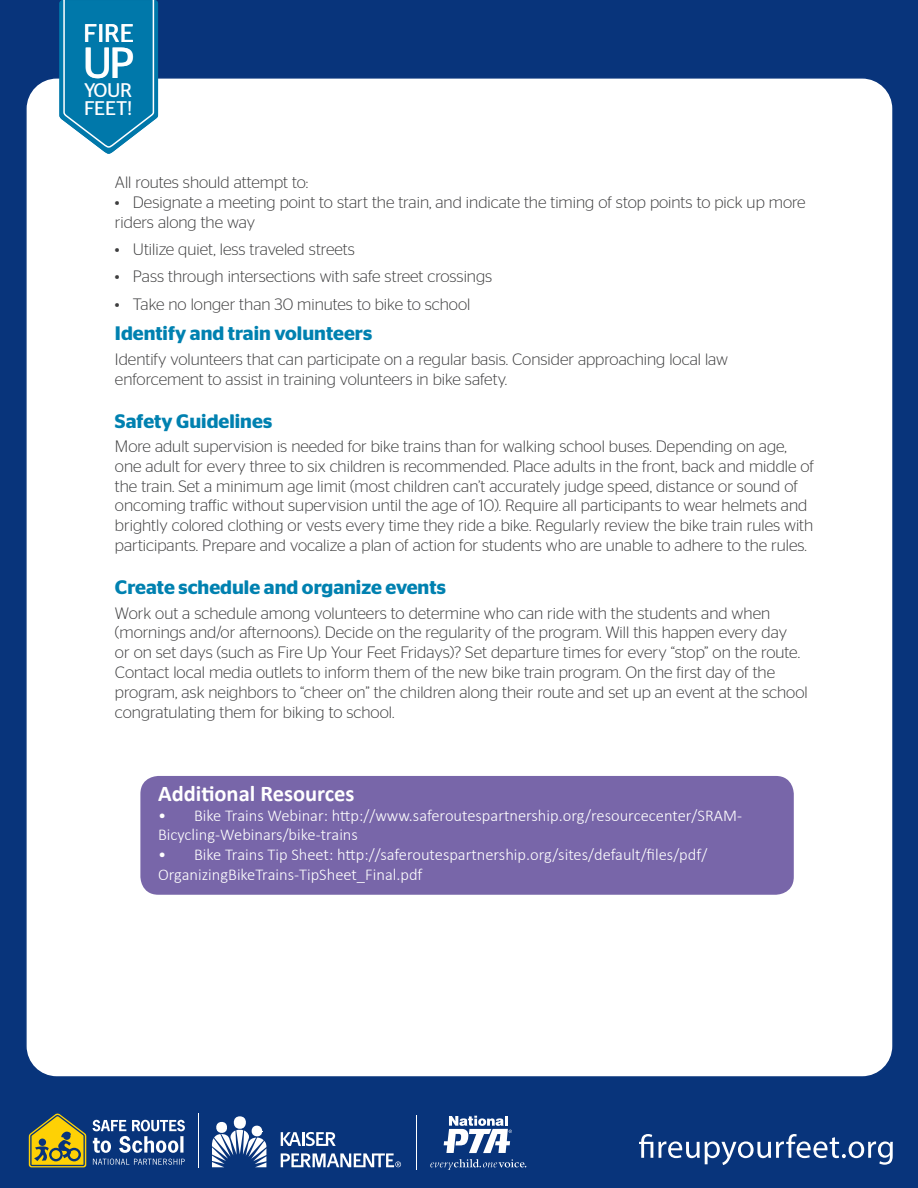
<style>
.page{position:relative;width:918px;height:1188px;background:#08347b}
.page>*{position:absolute;margin:0;border:0;box-sizing:border-box;transform-origin:0 0}
.t1{font:43.35px "Stag Sans";color:#fff}
.t2{font:25.5px "Stag Sans";color:#fff}
.Bonus_headline{font:700 22.5px "Calibri";color:#fff}
.t3{font:19.65px/18.5px "Stag Sans";letter-spacing:-.02em;color:#fff}
.Subhead_1{font:600 19.5px "Stag Sans";color:#0081b0}
.Body{font:300 16.5px/19.8px "Stag Sans";color:#3e3e3f}
.t4{font:300 16.5px/19.8px "Calibri";color:#fff}
</style>
<div class="page">
<div style="left:26px;top:78px;width:867px;height:999px;background:#fff;border-radius:31px"></div>
<svg style="left:430px;top:1159px;width:96px;height:11px"></svg>
<svg style="left:444px;top:1116px;width:68px;height:37px"></svg>
<hr style="left:199px;top:1113px;width:1px;height:55px;background:#fff">
<svg style="left:212px;top:1120px;width:54px;height:47px"></svg>
<div style="left:234px;top:1116px;width:12px;height:13px;background:#fff;border-radius:50%"></div>
<svg style="left:281px;top:1132px;width:55px;height:14px"></svg>
<svg style="left:281px;top:1153px;width:120px;height:14px"></svg>
<svg style="left:29px;top:1114px;width:57px;height:53px;background:#978f35"></svg>
<svg style="left:92px;top:1120px;width:93px;height:45px"></svg>
<hr style="left:416px;top:1115px;width:1px;height:55px;background:#fff">
<svg style="left:639px;top:1134px;width:254px;height:31px;background:#3c5f97"></svg>
<svg style="left:59px;top:0;width:99px;height:154px;background:#228ab5"></svg>
<div style="left:140px;top:776px;width:654px;height:119px;background:#7866a9;border-radius:18px"></div>
<p class="t2" style="left:84px;top:19px;width:52px">FIRE</p>
<p class="t1" style="left:83px;top:39px;width:53px">UP</p>
<p class="t3" style="left:84px;top:81px;width:50px">YOUR<br>FEET!</p>
<p class="Body" style="left:115px;top:172px;width:195px">All routes should attempt to:</p>
<p class="Body" style="left:115px;top:192px;width:692px">• Designate a meeting point to start the train, and indicate the timing of stop points to pick up more riders along the way</p>
<p class="Body" style="left:115px;top:239px;width:241px">• Utilize quiet, less traveled streets</p>
<p class="Body" style="left:115px;top:266px;width:379px">• Pass through intersections with safe street crossings</p>
<p class="Body" style="left:115px;top:294px;width:357px">• Take no longer than 30 minutes to bike to school</p>
<p class="Subhead_1" style="left:115px;top:322px;width:259px">Identify and train volunteers</p>
<p class="Body" style="left:115px;top:349px;width:615px">Identify volunteers that can participate on a regular basis. Consider approaching local law enforcement to assist in training volunteers in bike safety.</p>
<p class="Subhead_1" style="left:115px;top:410px;width:159px">Safety Guidelines</p>
<p class="Body" style="left:115px;top:436px;width:700px">More adult supervision is needed for bike trains than for walking school buses. Depending on age, one adult for every three to six children is recommended. Place adults in the front, back and middle of the train. Set a minimum age limit (most children can’t accurately judge speed, distance or sound of oncoming traffic without supervision until the age of 10). Require all participants to wear helmets and brightly colored clothing or vests every time they ride a bike. Regularly review the bike train rules with participants. Prepare and vocalize a plan of action for students who are unable to adhere to the rules.</p>
<p class="Subhead_1" style="left:115px;top:576px;width:332px">Create schedule and organize events</p>
<p class="Body" style="left:115px;top:603px;width:694px">Work out a schedule among volunteers to determine who can ride with the students and when (mornings and/or afternoons). Decide on the regularity of the program. Will this happen every day<br>or on set days (such as Fire Up Your Feet Fridays)? Set departure times for every “stop” on the route.<br>Contact local media outlets to inform them of the new bike train program. On the first day of the program, ask neighbors to “cheer on” the children along their route and set up an event at the school congratulating them for biking to school.</p>
<p class="Bonus_headline" style="left:158px;top:779px;width:198px">Additional Resources</p>
<p class="t4" style="left:158px;top:805px;width:586px">• Bike Trains Webinar: http://www.saferoutespartnership.org/resourcecenter/SRAM-<br>Bicycling-Webinars/bike-trains</p>
<p class="t4" style="left:158px;top:845px;width:551px">• Bike Trains Tip Sheet: http://saferoutespartnership.org/sites/default/files/pdf/<br>OrganizingBikeTrains-TipSheet_Final.pdf</p>
</div>
